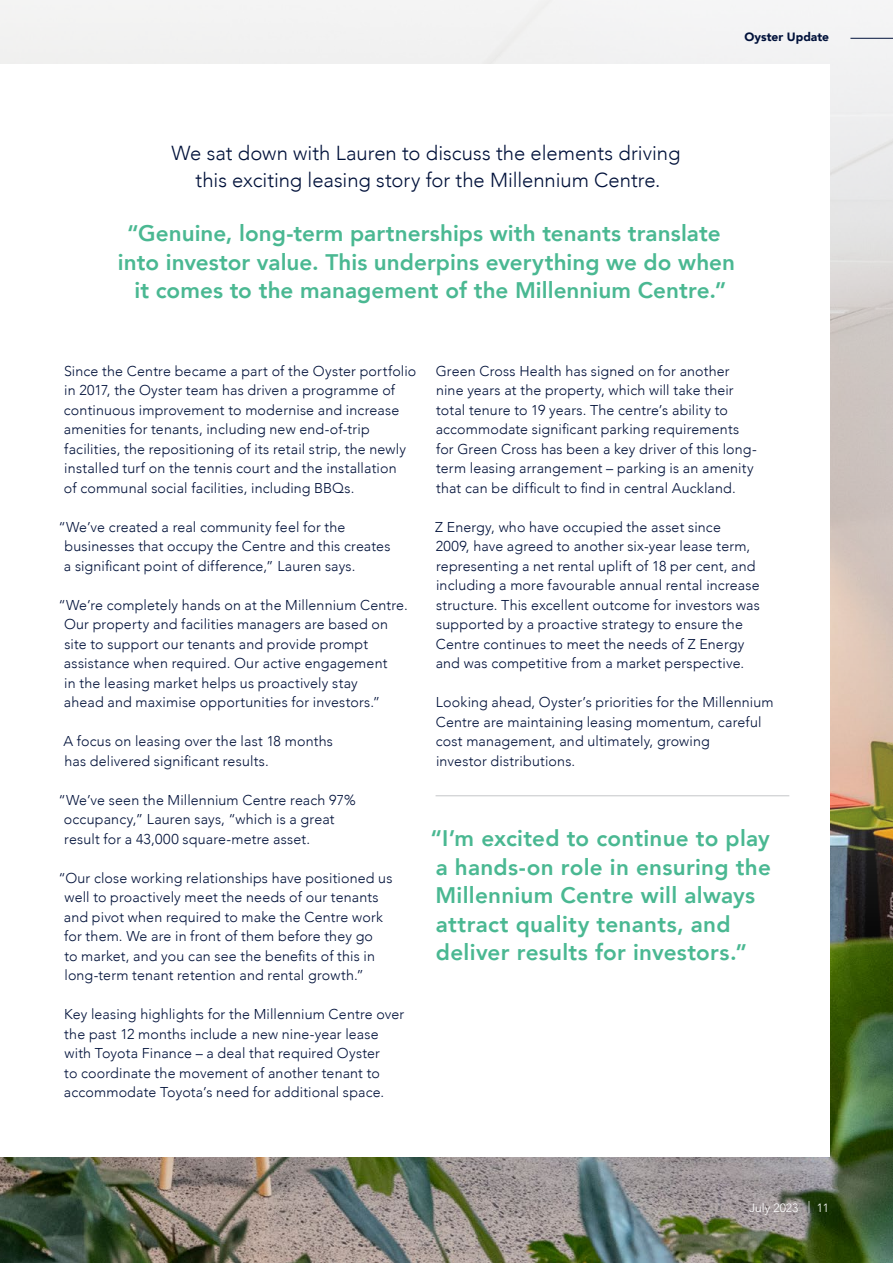
<style>
.page{position:relative;width:893px;height:1263px;background:#fff}
.page>*{position:absolute;margin:0;border:0;box-sizing:border-box;transform-origin:0 0}
.t1{font:800 22.5px/28.5px "Avenir";letter-spacing:.005em;color:#4ab892;text-align:center}
.t2{font:300 20.25px/27px "Avenir";color:#00113a;text-align:center}
.t3{font:300 14.25px/19.5px "Avenir";letter-spacing:.01em;color:#00113a}
.t4{font:900 12px "Avenir";color:#00113a}
.t5{font:300 12px "Avenir";color:#fff}
</style>
<div class="page">
<img style="left:0;top:0;width:893px;height:1263px">
<div style="left:0;top:64px;width:829px;height:1093px;background:#fff"></div>
<hr style="left:436px;top:795px;width:353px;height:1px;background:#c4c6c8">
<hr style="left:850px;top:38px;width:43px;height:1px;background:#00113a">
<p class="t4" style="left:744px;top:27px;width:86px">Oyster Update</p>
<h2 class="t2" style="left:172px;top:140px;width:510px">We sat down with Lauren to discuss the elements driving this exciting leasing story for the Millennium Centre.</h2>
<h1 class="t1" style="left:118px;top:219px;width:619px">“Genuine, long-term partnerships with tenants translate into investor value. This underpins everything we do when it comes to the management of the Millennium Centre.”</h1>
<p class="t3" style="left:64px;top:361px;width:354px">Since the Centre became a part of the Oyster portfolio in 2017, the Oyster team has driven a programme of continuous improvement to modernise and increase amenities for tenants, including new end-of-trip facilities, the repositioning of its retail strip, the newly installed turf on the tennis court and the installation<br>of communal social facilities, including BBQs.</p>
<p class="t3" style="left:64px;top:517px;width:328px;text-indent:-6px">“We’ve created a real community feel for the businesses that occupy the Centre and this creates a significant point of difference,” Lauren says.</p>
<p class="t3" style="left:64px;top:595px;width:345px;text-indent:-6px">“We’re completely hands on at the Millennium Centre.<br>Our property and facilities managers are based on site to support our tenants and provide prompt assistance when required. Our active engagement<br>in the leasing market helps us proactively stay<br>ahead and maximise opportunities for investors.”</p>
<p class="t3" style="left:63px;top:732px;width:271px">A focus on leasing over the last 18 months has delivered significant results.</p>
<p class="t3" style="left:64px;top:790px;width:293px;text-indent:-6px">“We’ve seen the Millennium Centre reach 97% occupancy,” Lauren says, “which is a great result for a 43,000 square-metre asset.</p>
<p class="t3" style="left:64px;top:868px;width:330px;text-indent:-6px">“Our close working relationships have positioned us well to proactively meet the needs of our tenants and pivot when required to make the Centre work for them. We are in front of them before they go<br>to market, and you can see the benefits of this in long-term tenant retention and rental growth.”</p>
<p class="t3" style="left:64px;top:1005px;width:342px">Key leasing highlights for the Millennium Centre over the past 12 months include a new nine-year lease with Toyota Finance – a deal that required Oyster<br>to coordinate the movement of another tenant to accommodate Toyota’s need for additional space.</p>
<p class="t3" style="left:436px;top:361px;width:323px">Green Cross Health has signed on for another nine years at the property, which will take their total tenure to 19 years. The centre’s ability to accommodate significant parking requirements for Green Cross has been a key driver of this long&shy;term leasing arrangement – parking is an amenity that can be difficult to find in central Auckland.</p>
<p class="t3" style="left:435px;top:517px;width:326px">Z Energy, who have occupied the asset since<br>2009, have agreed to another six-year lease term, representing a net rental uplift of 18 per cent, and including a more favourable annual rental increase structure. This excellent outcome for investors was supported by a proactive strategy to ensure the Centre continues to meet the needs of Z Energy and was competitive from a market perspective.</p>
<p class="t3" style="left:436px;top:692px;width:339px">Looking ahead, Oyster’s priorities for the Millennium Centre are maintaining leasing momentum, careful cost management, and ultimately, growing<br>investor distributions.</p>
<h1 class="t1" style="left:430px;top:824px;width:342px;text-align:left">“I’m excited to continue to play a hands-on role in ensuring the<br>Millennium Centre will always attract quality tenants, and deliver results for investors.”</h1>
<p class="t5" style="left:749px;top:1200px;width:81px">July 2023 | 11</p>
</div>
